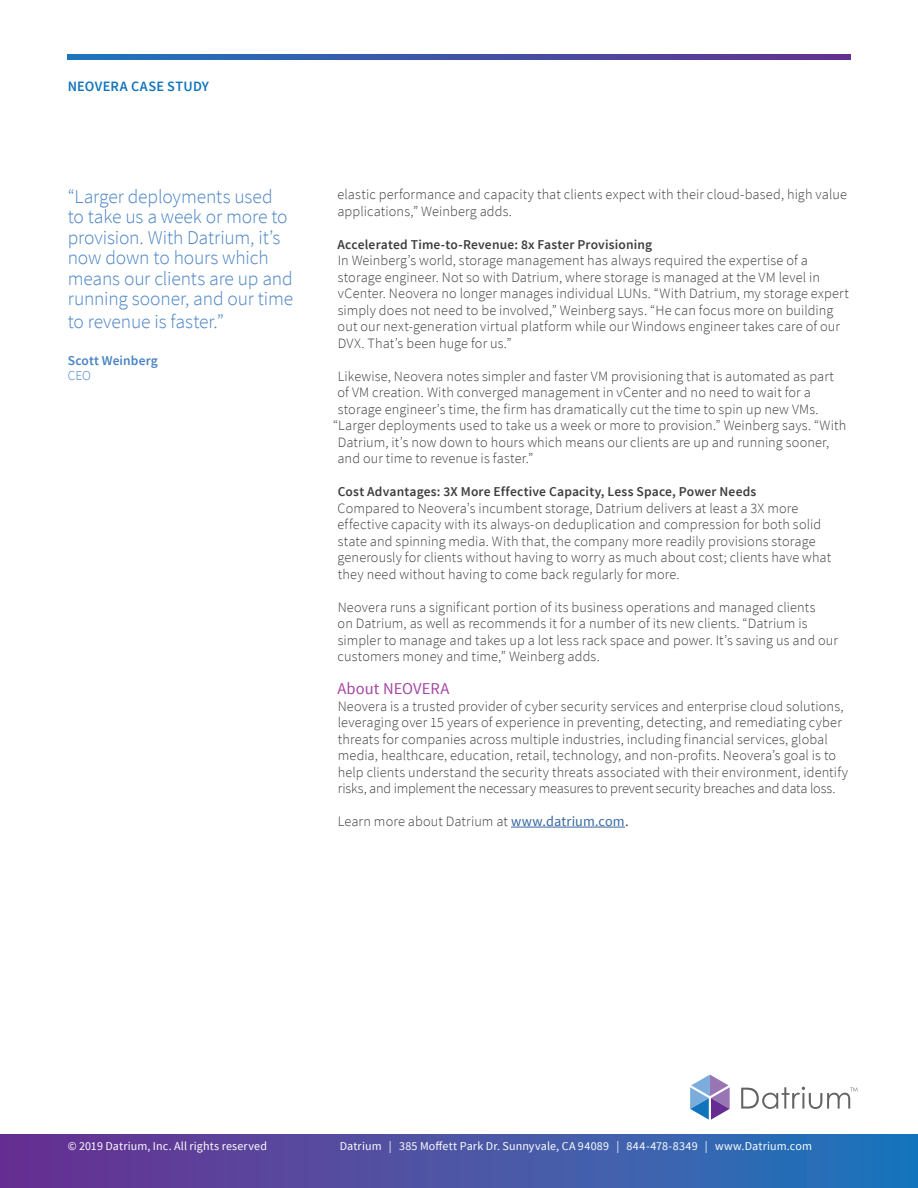
<style>
.page{position:relative;width:918px;height:1188px;background:#fff}
.page>*{position:absolute;margin:0;border:0;box-sizing:border-box;transform-origin:0 0}
.Large_Type_Sidebar_Q{font:300 19.5px/20.4px "Source Sans Pro";letter-spacing:-.01em;color:#4a83c4}
.Body_Text_1_SSP_Ligh{font:16.5px "Source Sans Pro";letter-spacing:.005em;color:#a347a3}
.Body_Text_1_SSP_Ligh-2{font:300 14.25px/16.5px "Source Sans Pro";letter-spacing:.005em;color:#3e3e3f}
.t1{font:600 14.25px "Source Sans Pro";letter-spacing:.015em;color:#1074bc}
.Body_Text_1_SSP_Ligh-3{font:600 13.5px "Source Sans Pro";letter-spacing:.015em;color:#3e3e3f}
.t2{font:600 13.5px "Source Sans Pro";letter-spacing:.01em;color:#4a83c4}
.t3{font:300 13.5px "Source Sans Pro";color:#4a83c4}
.t4{font:12px "Source Sans Pro";letter-spacing:.015em;color:#fff}
.s1{font-weight:400;color:#3667a4}
.s2{font-weight:400}
</style>
<div class="page">
<div style="left:0;top:1134px;width:918px;height:54px;background:linear-gradient(to right,#6e3090,#2278bb)"></div>
<hr style="left:511px;top:827px;width:114px;height:1px;background:#3667a4">
<svg style="left:68px;top:54px;width:783px;height:5px;background:#4053a5"></svg>
<svg style="left:690px;top:1075px;width:40px;height:45px"></svg>
<svg style="left:741px;top:1087px;width:117px;height:22px"></svg>
<p class="t1" style="left:68px;top:77px;width:143px">NEOVERA CASE STUDY</p>
<p class="Large_Type_Sidebar_Q" style="left:68px;top:186px;width:227px">“Larger deployments used to take us a week or more to provision. With Datrium, it’s now down to hours which means our clients are up and running sooner, and our time</p>
<p class="Large_Type_Sidebar_Q" style="left:68px;top:312px;width:158px">to revenue is faster.”</p>
<p class="t2" style="left:68px;top:352px;width:92px">Scott Weinberg</p>
<p class="t3" style="left:68px;top:367px;width:25px">CEO</p>
<p class="Body_Text_1_SSP_Ligh-2" style="left:337px;top:186px;width:511px">elastic performance and capacity that clients expect with their cloud-based, high value applications,” Weinberg adds.</p>
<p class="Body_Text_1_SSP_Ligh-3" style="left:338px;top:236px;width:316px">Accelerated Time-to-Revenue: 8x Faster Provisioning</p>
<p class="Body_Text_1_SSP_Ligh-2" style="left:338px;top:252px;width:513px">In Weinberg’s world, storage management has always required the expertise of a storage engineer. Not so with Datrium, where storage is managed at the VM level in vCenter. Neovera no longer manages individual LUNs. “With Datrium, my storage expert simply does not need to be involved,” Weinberg says. “He can focus more on building out our next-generation virtual platform while our Windows engineer takes care of our DVX. That’s been huge for us.”</p>
<p class="Body_Text_1_SSP_Ligh-2" style="left:338px;top:368px;width:498px">Likewise, Neovera notes simpler and faster VM provisioning that is automated as part</p>
<p class="Body_Text_1_SSP_Ligh-2" style="left:338px;top:384px;width:475px">of VM creation. With converged management in vCenter and no need to wait for a</p>
<p class="Body_Text_1_SSP_Ligh-2" style="left:338px;top:401px;width:483px">storage engineer’s time, the firm has dramatically cut the time to spin up new VMs.</p>
<p class="Body_Text_1_SSP_Ligh-2" style="left:333px;top:417px;width:515px">“Larger deployments used to take us a week or more to provision.” Weinberg says. “With</p>
<p class="Body_Text_1_SSP_Ligh-2" style="left:338px;top:434px;width:493px">Datrium, it’s now down to hours which means our clients are up and running sooner,</p>
<p class="Body_Text_1_SSP_Ligh-2" style="left:337px;top:450px;width:198px">and our time to revenue is faster.”</p>
<p class="Body_Text_1_SSP_Ligh-3" style="left:338px;top:483px;width:420px">Cost Advantages: 3X More Effective Capacity, Less Space, Power Needs</p>
<p class="Body_Text_1_SSP_Ligh-2" style="left:338px;top:500px;width:495px">Compared to Neovera’s incumbent storage, Datrium delivers at least a 3X more effective capacity with its always-on deduplication and compression for both solid state and spinning media. With that, the company more readily provisions storage generously for clients without having to worry as much about cost; clients have what they need without having to come back regularly for more.</p>
<p class="Body_Text_1_SSP_Ligh-2" style="left:338px;top:599px;width:502px">Neovera runs a significant portion of its business operations and managed clients<br>on Datrium, as well as recommends it for a number of its new clients. “Datrium is simpler to manage and takes up a lot less rack space and power. It’s saving us and our customers money and time,” Weinberg adds.</p>
<p class="Body_Text_1_SSP_Ligh" style="left:337px;top:678px;width:114px">About NEOVERA</p>
<p class="Body_Text_1_SSP_Ligh-2" style="left:338px;top:698px;width:512px">Neovera is a trusted provider of cyber security services and enterprise cloud solutions, leveraging over 15 years of experience in preventing, detecting, and remediating cyber threats for companies across multiple industries, including financial services, global media, healthcare, education, retail, technology, and non-profits. Neovera’s goal is to help clients understand the security threats associated with their environment, identify risks, and implement the necessary measures to prevent security breaches and data loss.</p>
<p class="Body_Text_1_SSP_Ligh-2" style="left:338px;top:813px;width:292px">Learn more about Datrium at <span class="s1">www.datrium.com</span><span class="s2">.</span></p>
<p class="t4" style="left:68px;top:1138px;width:201px">© 2019 Datrium, Inc. All rights reserved</p>
<p class="t4" style="left:340px;top:1138px;width:474px">Datrium | 385 Moffett Park Dr. Sunnyvale, CA 94089 | 844-478-8349 | www.Datrium.com</p>
</div>
